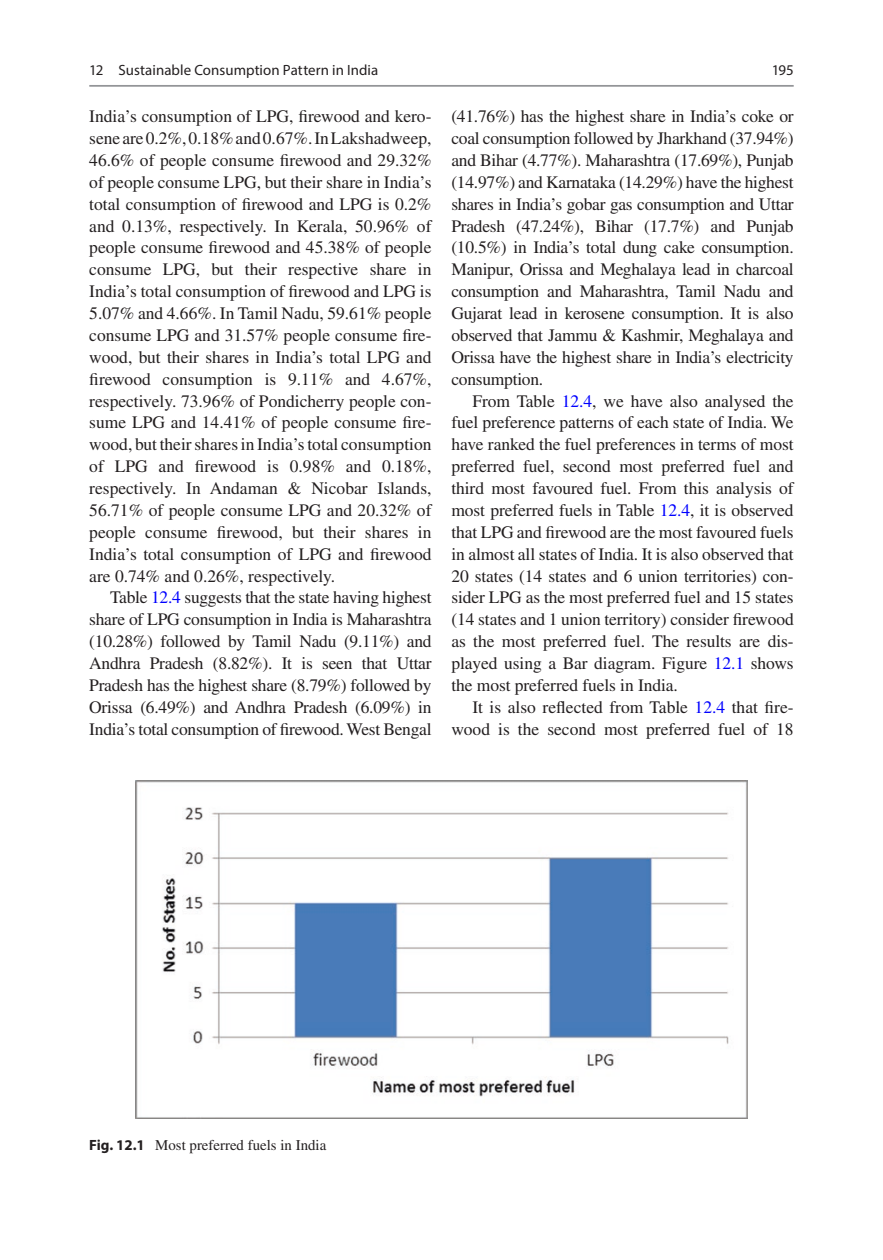
<style>
.page{position:relative;width:883px;height:1260px;background:#fff}
.page>*{position:absolute;margin:0;border:0;box-sizing:border-box;transform-origin:0 0}
.t1{font:17.5px/21.9px "Times LT Std";letter-spacing:-.005em;color:#231f20;text-align:justify}
.t2{font:14.88px "Myriad Pro";letter-spacing:.005em;color:#231f20}
.t3{font:14.88px "Times LT Std";color:#231f20}
.s1{color:#00f}
.s2{font-family:"Myriad Pro";font-weight:700}
</style>
<div class="page">
<img style="left:135px;top:780px;width:613px;height:339px">
<hr style="left:89px;top:85px;width:705px;height:2px;background:#939598">
<p class="t2" style="left:89px;top:61px;width:291px">12 Sustainable Consumption Pattern in India</p>
<p class="t1" style="left:89px;top:105px;width:344px">India’s consumption of LPG, firewood and kero&shy;sene are 0.2%, 0.18% and 0.67%. In Lakshadweep, 46.6% of people consume firewood and 29.32% of people consume LPG, but their share in India’s total consumption of firewood and LPG is 0.2% and 0.13%, respectively. In Kerala, 50.96% of people consume firewood and 45.38% of people consume LPG, but their respective share in India’s total consumption of firewood and LPG is 5.07% and 4.66%. In Tamil Nadu, 59.61% people consume LPG and 31.57% people consume fire&shy;wood, but their shares in India’s total LPG and firewood consumption is 9.11% and 4.67%, respectively. 73.96% of Pondicherry people con&shy;sume LPG and 14.41% of people consume fire&shy;wood, but their shares in India’s total consumption of LPG and firewood is 0.98% and 0.18%, respectively. In Andaman &amp; Nicobar Islands, 56.71% of people consume LPG and 20.32% of people consume firewood, but their shares in India’s total consumption of LPG and firewood are 0.74% and 0.26%, respectively.</p>
<p class="t1" style="left:89px;top:587px;width:344px;text-indent:21px">Table <span class="s1">12.4</span> suggests that the state having highest share of LPG consumption in India is Maharashtra (10.28%) followed by Tamil Nadu (9.11%) and Andhra Pradesh (8.82%). It is seen that Uttar Pradesh has the highest share (8.79%) followed by Orissa (6.49%) and Andhra Pradesh (6.09%) in India’s total consumption of firewood. West Bengal</p>
<p class="t2" style="left:772px;top:61px;width:24px">195</p>
<p class="t1" style="left:451px;top:105px;width:344px">(41.76%) has the highest share in India’s coke or coal consumption followed by Jharkhand (37.94%) and Bihar (4.77%). Maharashtra (17.69%), Punjab (14.97%) and Karnataka (14.29%) have the highest shares in India’s gobar gas consumption and Uttar Pradesh (47.24%), Bihar (17.7%) and Punjab (10.5%) in India’s total dung cake consumption.<br>Manipur, Orissa and Meghalaya lead in charcoal consumption and Maharashtra, Tamil Nadu and Gujarat lead in kerosene consumption. It is also observed that Jammu &amp; Kashmir, Meghalaya and Orissa have the highest share in India’s electricity consumption.</p>
<p class="t1" style="left:451px;top:390px;width:344px;text-indent:21px">From Table <span class="s1">12.4</span>, we have also analysed the fuel preference patterns of each state of India. We have ranked the fuel preferences in terms of most preferred fuel, second most preferred fuel and third most favoured fuel. From this analysis of most preferred fuels in Table <span class="s1">12.4</span>, it is observed that LPG and firewood are the most favoured fuels in almost all states of India. It is also observed that 20 states (14 states and 6 union territories) con&shy;sider LPG as the most preferred fuel and 15 states (14 states and 1 union territory) consider firewood as the most preferred fuel. The results are dis&shy;played using a Bar diagram. Figure <span class="s1">12.1</span> shows the most preferred fuels in India.</p>
<p class="t1" style="left:451px;top:696px;width:344px;text-align:right">It is also reflected from Table <span class="s1">12.4</span> that fire&shy;wood is the second most preferred fuel of 18</p>
<p class="t3" style="left:89px;top:1137px;width:239px"><span class="s2">Fig. 12.1</span> Most preferred fuels in India</p>
</div>
